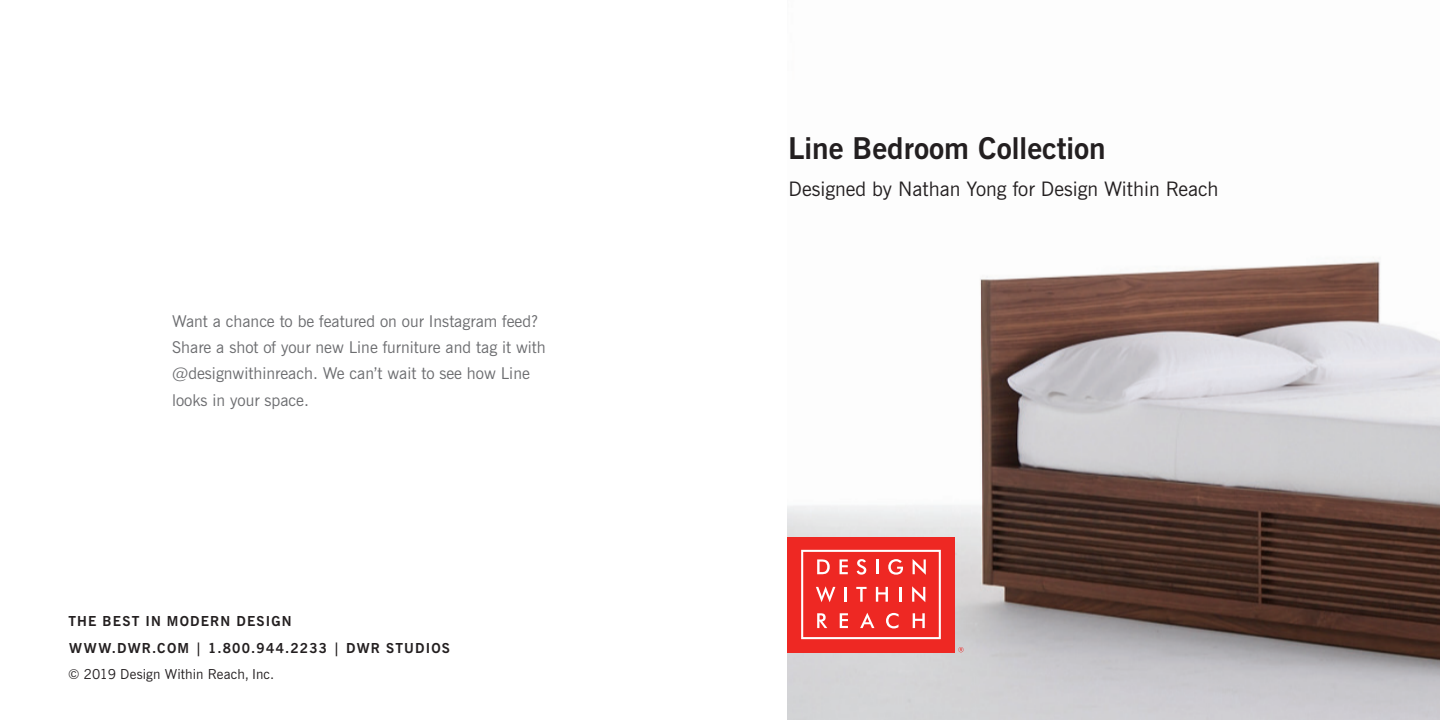
<style>
.page{position:relative;width:1440px;height:720px;background:#fff}
.page>*{position:absolute;margin:0;border:0;box-sizing:border-box;transform-origin:0 0}
.t1{font:700 30px "News Gothic BT";color:#231f20}
.t2{font:20px "News Gothic BT";color:#231f20}
.t3{font:16.25px/26.2px "News Gothic BT";color:#6c6d70}
.t4{font:700 13.75px/26.2px "News Gothic BT";letter-spacing:.085em;color:#231f20}
.t5{font:13.75px "News Gothic BT";letter-spacing:.01em;color:#231f20}
</style>
<div class="page">
<img style="left:788px;top:257px;width:652px;height:463px">
<div style="left:788px;top:537px;width:167px;height:115px;background:#ee2823"></div>
<svg style="left:801px;top:550px;width:140px;height:89px"></svg>
<svg style="left:958px;top:647px;width:6px;height:5px"></svg>
<p class="t3" style="left:172px;top:308px;width:375px">Want a chance to be featured on our Instagram feed?<br>Share a shot of your new Line furniture and tag it with @designwithinreach. We can’t wait to see how Line looks in your space.</p>
<p class="t4" style="left:68px;top:608px;width:383px">THE BEST IN MODERN DESIGN<br>WWW.DWR.COM | 1.800.944.2233 | DWR STUDIOS</p>
<p class="t5" style="left:68px;top:666px;width:207px">© 2019 Design Within Reach, Inc.</p>
<h1 class="t1" style="left:788px;top:130px;width:319px">Line Bedroom Collection</h1>
<p class="t2" style="left:789px;top:177px;width:432px">Designed by Nathan Yong for Design Within Reach</p>
</div>
